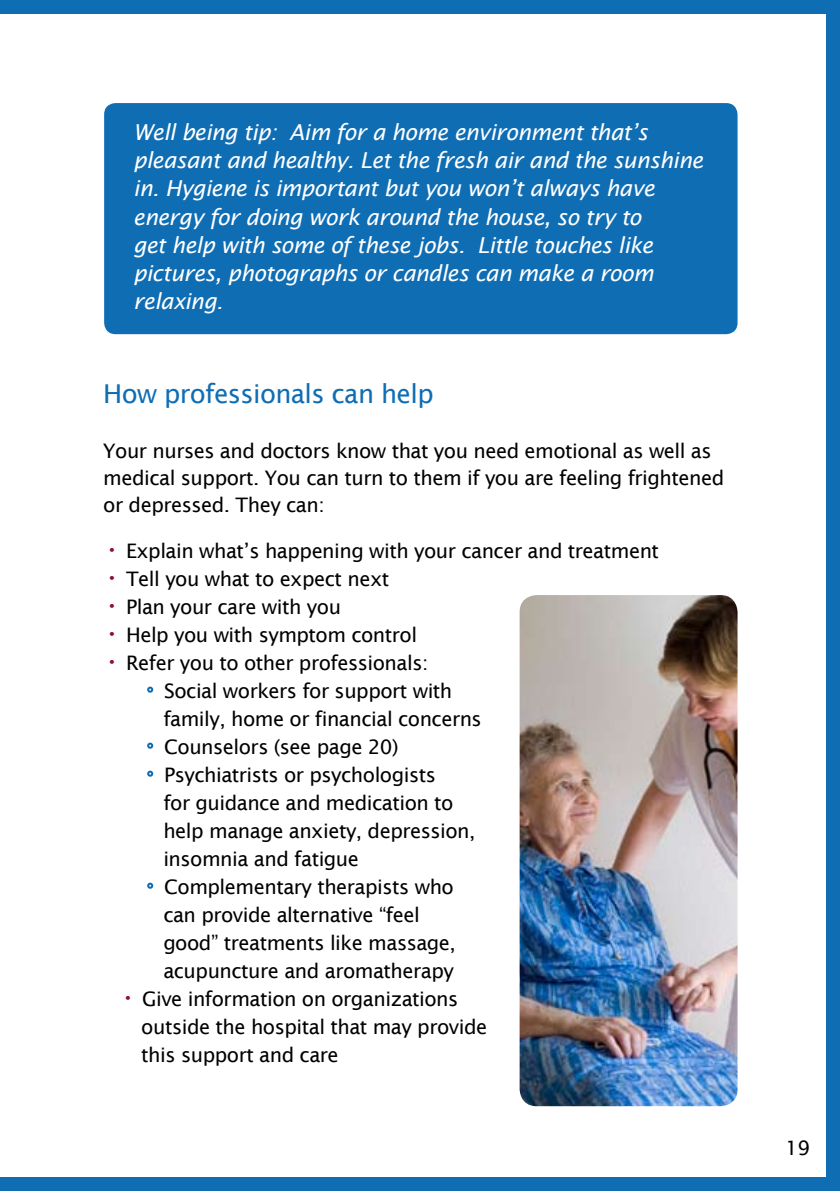
<style>
.page{position:relative;width:840px;height:1191px;background:#fff}
.page>*{position:absolute;margin:0;border:0;box-sizing:border-box;transform-origin:0 0}
.t1{font:26px "Lucida Sans";letter-spacing:-.025em;color:#0f6db4}
.t2{font:italic 22px/28px "Lucida Sans";letter-spacing:-.025em;color:#fff}
.t3{font:20px/28px "Lucida Sans";letter-spacing:-.025em;color:#000}
.s1{font-size:28px;color:#8e0c3a}
</style>
<div class="page">
<div style="left:0;top:0;width:839px;height:1191px;background:#0f6db4"></div>
<div style="left:0;top:14px;width:825px;height:1162px;background:#fff"></div>
<div style="left:104px;top:103px;width:633px;height:231px;background:#0f6db4;border-radius:11px"></div>
<img style="left:519px;top:595px;width:218px;height:511px">
<svg style="left:147px;top:686px;width:7px;height:7px"></svg>
<svg style="left:147px;top:742px;width:7px;height:7px"></svg>
<svg style="left:147px;top:770px;width:7px;height:7px"></svg>
<svg style="left:147px;top:882px;width:7px;height:7px"></svg>
<p class="t2" style="left:133px;top:119px;width:571px">Well being tip: Aim for a home environment that’s pleasant and healthy. Let the fresh air and the sunshine in. Hygiene is important but you won’t always have energy for doing work around the house, so try to<br>get help with some of these jobs. Little touches like pictures, photographs or candles can make a room relaxing.</p>
<h1 class="t1" style="left:103px;top:378px;width:332px">How professionals can help</h1>
<p class="t3" style="left:103px;top:437px;width:622px;line-height:27px">Your nurses and doctors know that you need emotional as well as medical support. You can turn to them if you are feeling frightened or depressed. They can:</p>
<p class="t3" style="left:103px;top:536px;width:557px"><span class="s1">•</span> Explain what’s happening with your cancer and treatment</p>
<p class="t3" style="left:103px;top:564px;width:287px"><span class="s1">•</span> Tell you what to expect next</p>
<p class="t3" style="left:103px;top:592px;width:239px"><span class="s1">•</span> Plan your care with you</p>
<p class="t3" style="left:103px;top:620px;width:315px"><span class="s1">•</span> Help you with symptom control</p>
<p class="t3" style="left:163px;top:648px;width:320px;text-indent:-60px"><span class="s1">•</span> Refer you to other professionals:<br>Social workers for support with family, home or financial concerns<br>Counselors (see page 20)<br>Psychiatrists or psychologists<br>for guidance and medication to help manage anxiety, depression, insomnia and fatigue<br>Complementary therapists who can provide alternative “feel<br>good” treatments like massage, acupuncture and aromatherapy</p>
<p class="t3" style="left:141px;top:984px;width:347px;text-indent:-22px"><span class="s1">•</span> Give information on organizations outside the hospital that may provide this support and care</p>
<p class="t3" style="left:784px;top:1133px;width:26px">19</p>
</div>
